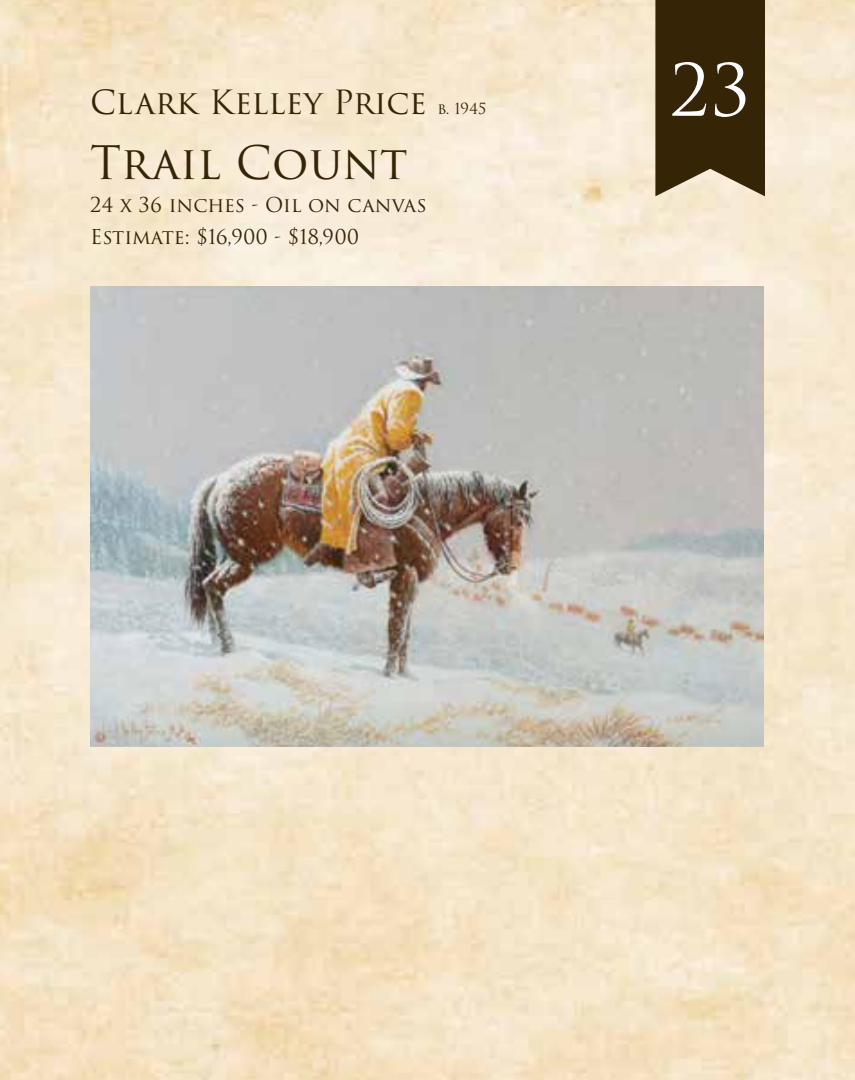
<style>
.page{position:relative;width:855px;height:1080px;background:#fff}
.page>*{position:absolute;margin:0;border:0;box-sizing:border-box;transform-origin:0 0}
.t1{font:70px "Trajan Pro 3";color:#fff}
.t2{font:45px "Trajan Pro 3";color:#352506}
.t3{font:32.5px "Trajan Pro 3";letter-spacing:-.01em;color:#352506}
.t4{font:20px/32.5px "Trajan Pro 3";color:#352506}
.s1{font-size:15px}
</style>
<div class="page">
<svg style="left:655px;top:0;width:110px;height:196px;background:#453617"></svg>
<img style="left:91px;top:287px;width:672px;height:460px">
<h3 class="t3" style="left:90px;top:80px;width:398px">Clark Kelley Price <span class="s1">b. 1945</span></h3>
<h2 class="t2" style="left:90px;top:132px;width:319px">Trail Count</h2>
<p class="t4" style="left:90px;top:189px;width:338px">24 x 36 inches - Oil on canvas<br>Estimate: $16,900 - $18,900</p>
<h1 class="t1" style="left:670px;top:42px;width:82px">23</h1>
</div>
